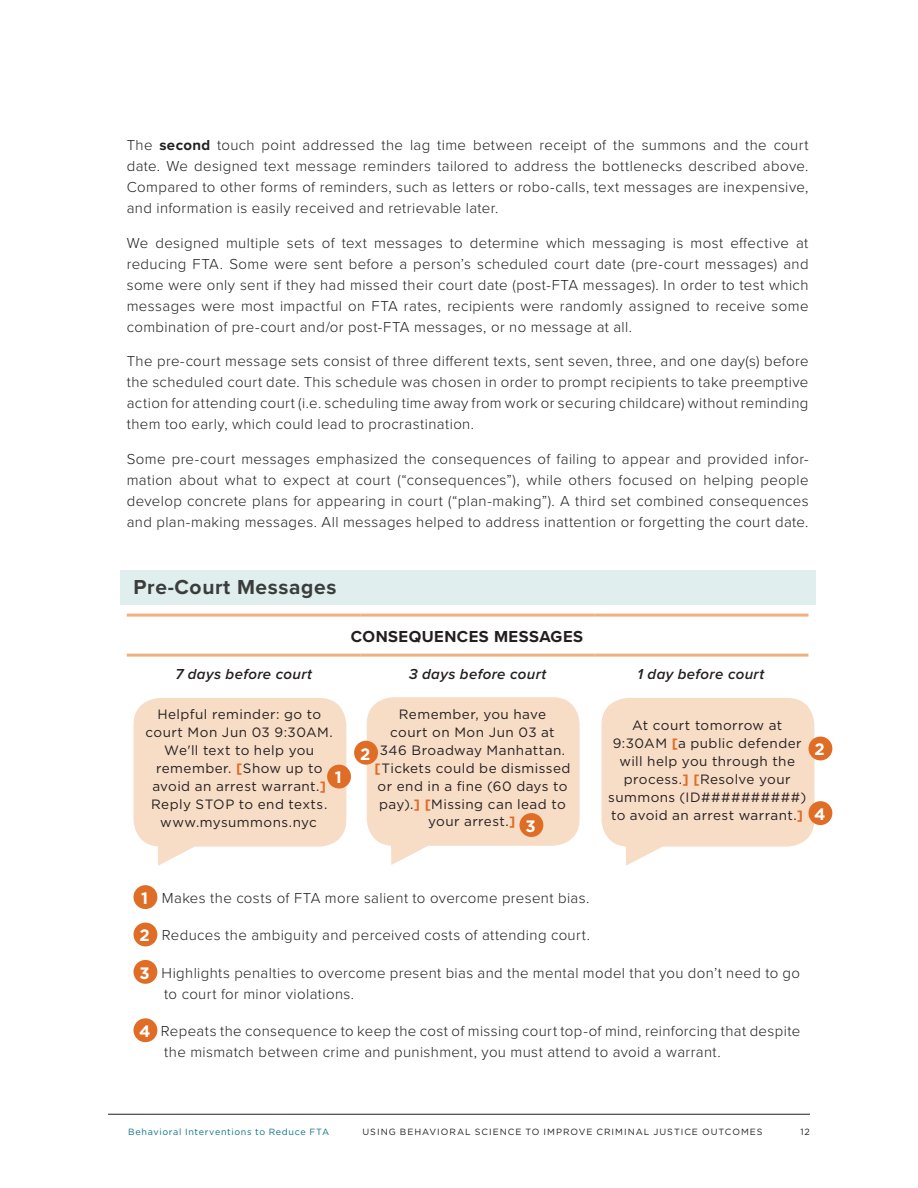
<style>
.page{position:relative;width:918px;height:1188px;background:#fff}
.page>*{position:absolute;margin:0;border:0;box-sizing:border-box;transform-origin:0 0}
.t1{font:700 21px "Proxima Nova";letter-spacing:.03em;color:#3b3d3d}
.t2{font:700 16.5px "Proxima Nova";letter-spacing:.03em;color:#231f20}
.t3{font:700 16.5px "Gotham";color:#fff}
.t4{font:300 15px/21px "Proxima Nova";letter-spacing:.025em;color:#231f20;text-align:justify}
.t5{font:italic 600 15px "Proxima Nova";letter-spacing:.025em;color:#231f20}
.t6{font:13.5px/18px "Gotham";letter-spacing:.03em;color:#231f20;text-align:center}
.t7{font:9px "Gotham";letter-spacing:.105em;color:#231f20}
.t8{font:9px "Gotham";letter-spacing:.075em;color:#0e7085}
.s1{font-weight:700}
.s2{font-weight:700;color:#df6d26}
.s3{font-family:"Gotham";font-weight:700;font-size:16.5px;color:#fff}
</style>
<div class="page">
<hr style="left:108px;top:1114px;width:702px;height:1px;background:#231f20">
<div style="left:120px;top:571px;width:695px;height:34px;background:#e0eeed"></div>
<hr style="left:127px;top:614px;width:234px;height:3px;background:#efb082">
<hr style="left:361px;top:614px;width:234px;height:3px;background:#efb082">
<hr style="left:595px;top:614px;width:213px;height:3px;background:#efb082">
<hr style="left:127px;top:654px;width:234px;height:3px;background:#efb082">
<hr style="left:361px;top:654px;width:234px;height:3px;background:#efb082">
<hr style="left:595px;top:654px;width:213px;height:3px;background:#efb082">
<svg style="left:133px;top:698px;width:213px;height:168px;background:#f7e0cd"></svg>
<svg style="left:367px;top:697px;width:213px;height:168px;background:#f7e0cd"></svg>
<svg style="left:601px;top:698px;width:213px;height:168px;background:#f7e0cd"></svg>
<div style="left:133px;top:885px;width:24px;height:24px;background:#df6d26;border-radius:50%"></div>
<div style="left:133px;top:923px;width:24px;height:23px;background:#df6d26;border-radius:50%"></div>
<div style="left:133px;top:960px;width:24px;height:24px;background:#df6d26;border-radius:50%"></div>
<div style="left:133px;top:1018px;width:24px;height:24px;background:#df6d26;border-radius:50%"></div>
<div style="left:327px;top:765px;width:24px;height:24px;background:#df6d26;border-radius:50%"></div>
<div style="left:519px;top:813px;width:24px;height:24px;background:#df6d26;border-radius:50%"></div>
<div style="left:354px;top:741px;width:24px;height:24px;background:#df6d26;border-radius:50%"></div>
<div style="left:809px;top:737px;width:23px;height:23px;background:#df6d26;border-radius:50%"></div>
<div style="left:809px;top:801px;width:23px;height:24px;background:#df6d26;border-radius:50%"></div>
<p class="t4" style="left:127px;top:134px;width:683px">The <span class="s1">second</span> touch point addressed the lag time between receipt of the summons and the court date. We designed text message reminders tailored to address the bottlenecks described above.<br>Compared to other forms of reminders, such as letters or robo-calls, text messages are inexpensive, and information is easily received and retrievable later.</p>
<p class="t4" style="left:127px;top:231px;width:683px">We designed multiple sets of text messages to determine which messaging is most effective at reducing FTA. Some were sent before a person’s scheduled court date (pre-court messages) and some were only sent if they had missed their court date (post-FTA messages). In order to test which messages were most impactful on FTA rates, recipients were randomly assigned to receive some combination of pre-court and/or post-FTA messages, or no message at all.</p>
<p class="t4" style="left:127px;top:350px;width:683px">The pre-court message sets consist of three different texts, sent seven, three, and one day(s) before the scheduled court date. This schedule was chosen in order to prompt recipients to take preemptive action for attending court (i.e. scheduling time away from work or securing childcare) without reminding them too early, which could lead to procrastination.</p>
<p class="t4" style="left:127px;top:447px;width:683px">Some pre-court messages emphasized the consequences of failing to appear and provided infor&shy;mation about what to expect at court (“consequences”), while others focused on helping people develop concrete plans for appearing in court (“plan-making”). A third set combined consequences and plan-making messages. All messages helped to address inattention or forgetting the court date.</p>
<h1 class="t1" style="left:134px;top:571px;width:204px">Pre-Court Messages</h1>
<p class="t2" style="left:351px;top:624px;width:234px">CONSEQUENCES MESSAGES</p>
<p class="t5" style="left:175px;top:663px;width:138px">7 days before court</p>
<p class="t5" style="left:409px;top:663px;width:139px">3 days before court</p>
<p class="t5" style="left:637px;top:663px;width:128px">1 day before court</p>
<p class="t6" style="left:146px;top:705px;width:189px">Helpful reminder: go to court Mon Jun 03 9:30AM.<br>We'll text to help you remember. <span class="s2">[</span>Show up to avoid an arrest warrant.<span class="s2">]<br></span>Reply STOP to end texts. www.mysummons.nyc</p>
<p class="t6" style="left:374px;top:705px;width:197px">Remember, you have<br>court on Mon Jun 03 at<br>346 Broadway Manhattan. <span class="s2">[</span>Tickets could be dismissed or end in a fine (60 days to pay).<span class="s2">] [</span>Missing can lead to your arrest.<span class="s2">]</span></p>
<p class="t6" style="left:608px;top:716px;width:200px">At court tomorrow at<br>9:30AM <span class="s2">[</span>a public defender will help you through the process.<span class="s2">] [</span>Resolve your summons (ID##########) to avoid an arrest warrant.<span class="s2">]</span></p>
<p class="t3" style="left:360px;top:744px;width:12px">2</p>
<p class="t3" style="left:815px;top:740px;width:12px">2</p>
<p class="t3" style="left:335px;top:768px;width:8px">1</p>
<p class="t3" style="left:814px;top:805px;width:13px">4</p>
<p class="t3" style="left:526px;top:817px;width:12px">3</p>
<p class="t4" style="left:141px;top:887px;width:450px"><span class="s3">1</span> Makes the costs of FTA more salient to overcome present bias.</p>
<p class="t4" style="left:140px;top:924px;width:452px"><span class="s3">2</span> Reduces the ambiguity and perceived costs of attending court.</p>
<p class="t4" style="left:164px;top:962px;width:637px;text-indent:-25px"><span class="s3">3</span> Highlights penalties to overcome present bias and the mental model that you don’t need to go to court for minor violations.</p>
<p class="t4" style="left:164px;top:1020px;width:637px;text-indent:-25px"><span class="s3">4</span> Repeats the consequence to keep the cost of missing court top-of mind, reinforcing that despite the mismatch between crime and punishment, you must attend to avoid a warrant.</p>
<p class="t8" style="left:128px;top:1127px;width:202px">Behavioral Interventions to Reduce FTA</p>
<p class="t7" style="left:363px;top:1127px;width:402px">USING BEHAVIORAL SCIENCE TO IMPROVE CRIMINAL JUSTICE OUTCOMES</p>
<p class="t7" style="left:800px;top:1127px;width:11px">12</p>
</div>
